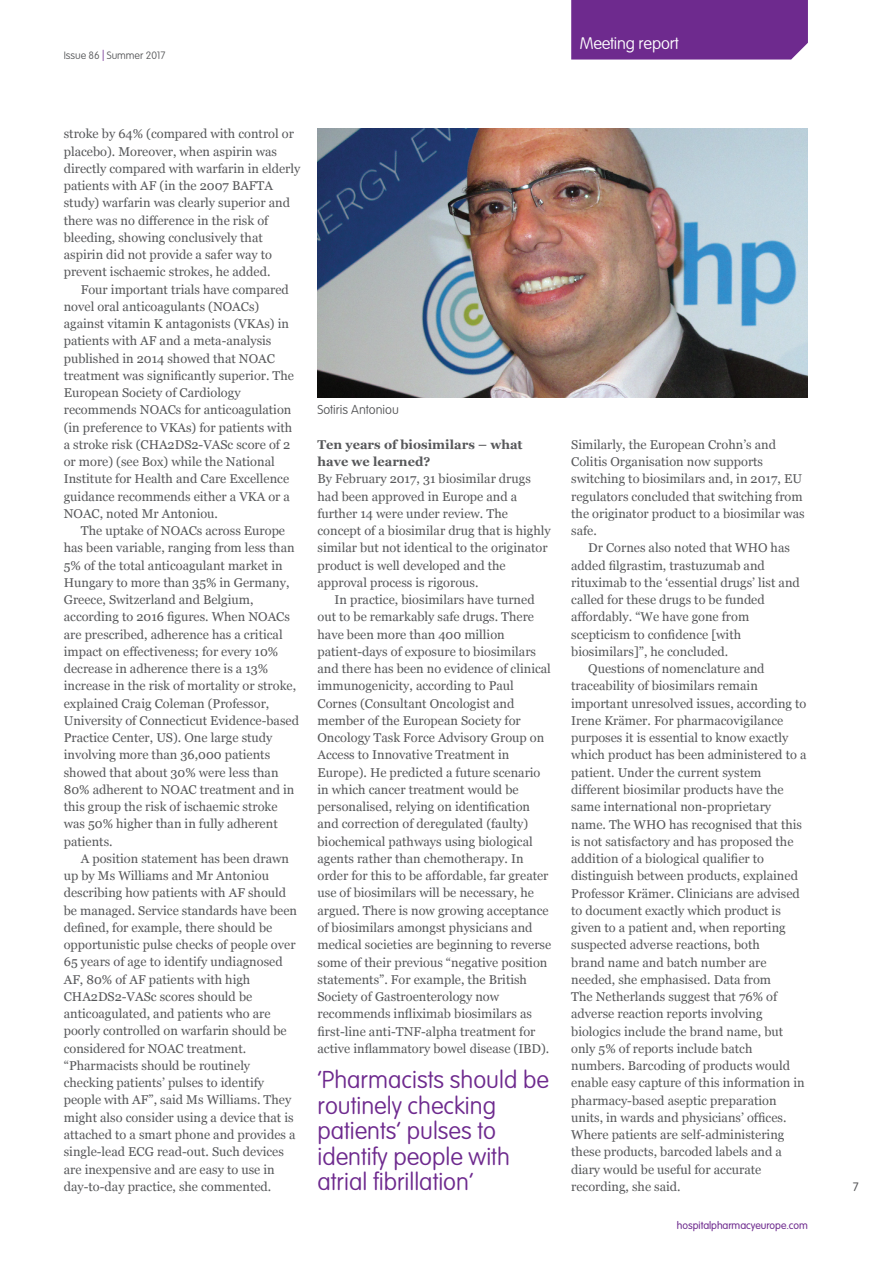
<style>
.page{position:relative;width:893px;height:1263px;background:#fff}
.page>*{position:absolute;margin:0;border:0;box-sizing:border-box;transform-origin:0 0}
.t1{font:100 24px/25.5px "VAG Rounded Std";color:#6e2a8e}
.t2{font:100 16.5px "VAG Rounded Std";letter-spacing:-.01em;color:#fff}
.t3{font:12.75px/17.2px "Georgia";color:#57585a}
.t4{font:700 12.75px/17.2px "Georgia";color:#57585a}
.t5{font:100 12.75px "VAG Rounded Std";color:#57585a}
.t6{font:300 12px "VAG Rounded Std";color:#57585a}
.t7{font:300 10.5px "VAG Rounded Std";letter-spacing:-.005em;color:#6e2a8e}
.t8{font:100 10.5px "VAG Rounded Std";letter-spacing:-.005em;color:#57585a}
.s1{color:#6e2a8e}
</style>
<div class="page">
<div style="left:571px;top:0;width:237px;height:60px;background:#6e2a8e"></div>
<img style="left:317px;top:129px;width:491px;height:268px">
<p class="t8" style="left:64px;top:50px;width:103px">Issue 86 <span class="s1">|</span> Summer 2017</p>
<p class="t2" style="left:580px;top:34px;width:100px">Meeting report</p>
<p class="t3" style="left:64px;top:126px;width:238px">stroke by 64% (compared with control or placebo). Moreover, when aspirin was directly compared with warfarin in elderly patients with AF (in the 2007 BAFTA study) warfarin was clearly superior and there was no difference in the risk of bleeding, showing conclusively that aspirin did not provide a safer way to prevent ischaemic strokes, he added.</p>
<p class="t3" style="left:64px;top:281px;width:232px;text-indent:17px">Four important trials have compared novel oral anticoagulants (NOACs) against vitamin K antagonists (VKAs) in patients with AF and a meta-analysis published in 2014 showed that NOAC treatment was significantly superior. The European Society of Cardiology recommends NOACs for anticoagulation (in preference to VKAs) for patients with a stroke risk (CHA2DS2-VASc score of 2 or more) (see Box) while the National Institute for Health and Care Excellence guidance recommends either a VKA or a NOAC, noted Mr Antoniou.</p>
<p class="t3" style="left:64px;top:522px;width:237px;text-indent:17px">The uptake of NOACs across Europe has been variable, ranging from less than 5% of the total anticoagulant market in Hungary to more than 35% in Germany, Greece, Switzerland and Belgium, according to 2016 figures. When NOACs are prescribed, adherence has a critical impact on effectiveness; for every 10% decrease in adherence there is a 13% increase in the risk of mortality or stroke, explained Craig Coleman (Professor, University of Connecticut Evidence-based Practice Center, US). One large study involving more than 36,000 patients showed that about 30% were less than 80% adherent to NOAC treatment and in this group the risk of ischaemic stroke was 50% higher than in fully adherent patients.</p>
<p class="t3" style="left:64px;top:850px;width:235px;text-indent:17px">A position statement has been drawn up by Ms Williams and Mr Antoniou describing how patients with AF should be managed. Service standards have been defined, for example, there should be opportunistic pulse checks of people over 65 years of age to identify undiagnosed AF, 80% of AF patients with high CHA2DS2-VASc scores should be anticoagulated, and patients who are poorly controlled on warfarin should be considered for NOAC treatment. “Pharmacists should be routinely checking patients’ pulses to identify people with AF”, said Ms Williams. They might also consider using a device that is attached to a smart phone and provides a single-lead ECG read-out. Such devices are inexpensive and are easy to use in day-to-day practice, she commented.</p>
<p class="t5" style="left:317px;top:403px;width:83px">Sotiris Antoniou</p>
<p class="t4" style="left:317px;top:436px;width:207px">Ten years of biosimilars – what have we learned?</p>
<p class="t3" style="left:317px;top:471px;width:235px">By February 2017, 31 biosimilar drugs had been approved in Europe and a further 14 were under review. The concept of a biosimilar drug that is highly similar but not identical to the originator product is well developed and the approval process is rigorous.</p>
<p class="t3" style="left:317px;top:591px;width:235px;text-indent:17px">In practice, biosimilars have turned out to be remarkably safe drugs. There have been more than 400 million patient-days of exposure to biosimilars and there has been no evidence of clinical immunogenicity, according to Paul Cornes (Consultant Oncologist and member of the European Society for Oncology Task Force Advisory Group on Access to Innovative Treatment in Europe). He predicted a future scenario in which cancer treatment would be personalised, relying on identification and correction of deregulated (faulty) biochemical pathways using biological agents rather than chemotherapy. In order for this to be affordable, far greater use of biosimilars will be necessary, he argued. There is now growing acceptance of biosimilars amongst physicians and medical societies are beginning to reverse some of their previous “negative position statements”. For example, the British Society of Gastroenterology now recommends infliximab biosimilars as first-line anti-TNF-alpha treatment for active inflammatory bowel disease (IBD).</p>
<h1 class="t1" style="left:317px;top:1068px;width:233px">‘Pharmacists should be routinely checking patients’ pulses to identify people with atrial fibrillation’</h1>
<p class="t3" style="left:571px;top:436px;width:235px">Similarly, the European Crohn’s and Colitis Organisation now supports switching to biosimilars and, in 2017, EU regulators concluded that switching from the originator product to a biosimilar was safe.</p>
<p class="t3" style="left:588px;top:540px;width:203px">Dr Cornes also noted that WHO has</p>
<p class="t3" style="left:571px;top:557px;width:195px">added filgrastim, trastuzumab and</p>
<p class="t3" style="left:571px;top:574px;width:230px">rituximab to the ‘essential drugs’ list and</p>
<p class="t3" style="left:571px;top:591px;width:195px">called for these drugs to be funded</p>
<p class="t3" style="left:571px;top:609px;width:180px">affordably. “We have gone from</p>
<p class="t3" style="left:571px;top:626px;width:171px">scepticism to confidence [with</p>
<p class="t3" style="left:571px;top:643px;width:159px">biosimilars]”, he concluded.</p>
<p class="t3" style="left:588px;top:660px;width:178px">Questions of nomenclature and</p>
<p class="t3" style="left:571px;top:678px;width:188px">traceability of biosimilars remain</p>
<p class="t3" style="left:571px;top:695px;width:237px">important unresolved issues, according to</p>
<p class="t3" style="left:571px;top:712px;width:214px">Irene Krämer. For pharmacovigilance</p>
<p class="t3" style="left:571px;top:729px;width:219px">purposes it is essential to know exactly</p>
<p class="t3" style="left:571px;top:747px;width:237px">which product has been administered to a</p>
<p class="t3" style="left:571px;top:764px;width:192px">patient. Under the current system</p>
<p class="t3" style="left:571px;top:781px;width:214px">different biosimilar products have the</p>
<p class="t3" style="left:571px;top:798px;width:201px">same international non-proprietary</p>
<p class="t3" style="left:571px;top:816px;width:232px">name. The WHO has recognised that this</p>
<p class="t3" style="left:571px;top:833px;width:224px">is not satisfactory and has proposed the</p>
<p class="t3" style="left:571px;top:850px;width:194px">addition of a biological qualifier to</p>
<p class="t3" style="left:571px;top:867px;width:228px">distinguish between products, explained</p>
<p class="t3" style="left:571px;top:885px;width:230px">Professor Krämer. Clinicians are advised</p>
<p class="t3" style="left:571px;top:902px;width:211px">to document exactly which product is</p>
<p class="t3" style="left:571px;top:919px;width:216px">given to a patient and, when reporting</p>
<p class="t3" style="left:571px;top:936px;width:190px">suspected adverse reactions, both</p>
<p class="t3" style="left:571px;top:954px;width:197px">brand name and batch number are</p>
<p class="t3" style="left:571px;top:971px;width:201px">needed, she emphasised. Data from</p>
<p class="t3" style="left:571px;top:988px;width:207px">The Netherlands suggest that 76% of</p>
<p class="t3" style="left:571px;top:1005px;width:193px">adverse reaction reports involving</p>
<p class="t3" style="left:571px;top:1023px;width:213px">biologics include the brand name, but</p>
<p class="t3" style="left:571px;top:1040px;width:183px">only 5% of reports include batch</p>
<p class="t3" style="left:571px;top:1057px;width:220px">numbers. Barcoding of products would</p>
<p class="t3" style="left:571px;top:1074px;width:235px">enable easy capture of this information in</p>
<p class="t3" style="left:571px;top:1092px;width:207px">pharmacy-based aseptic preparation</p>
<p class="t3" style="left:571px;top:1109px;width:217px">units, in wards and physicians’ offices.</p>
<p class="t3" style="left:571px;top:1126px;width:215px">Where patients are self-administering</p>
<p class="t3" style="left:571px;top:1143px;width:212px">these products, barcoded labels and a</p>
<p class="t3" style="left:571px;top:1161px;width:192px">diary would be useful for accurate</p>
<p class="t3" style="left:571px;top:1178px;width:111px">recording, she said.</p>
<p class="t7" style="left:677px;top:1219px;width:132px">hospitalpharmacyeurope.com</p>
<p class="t6" style="left:853px;top:1179px;width:7px">7</p>
</div>
